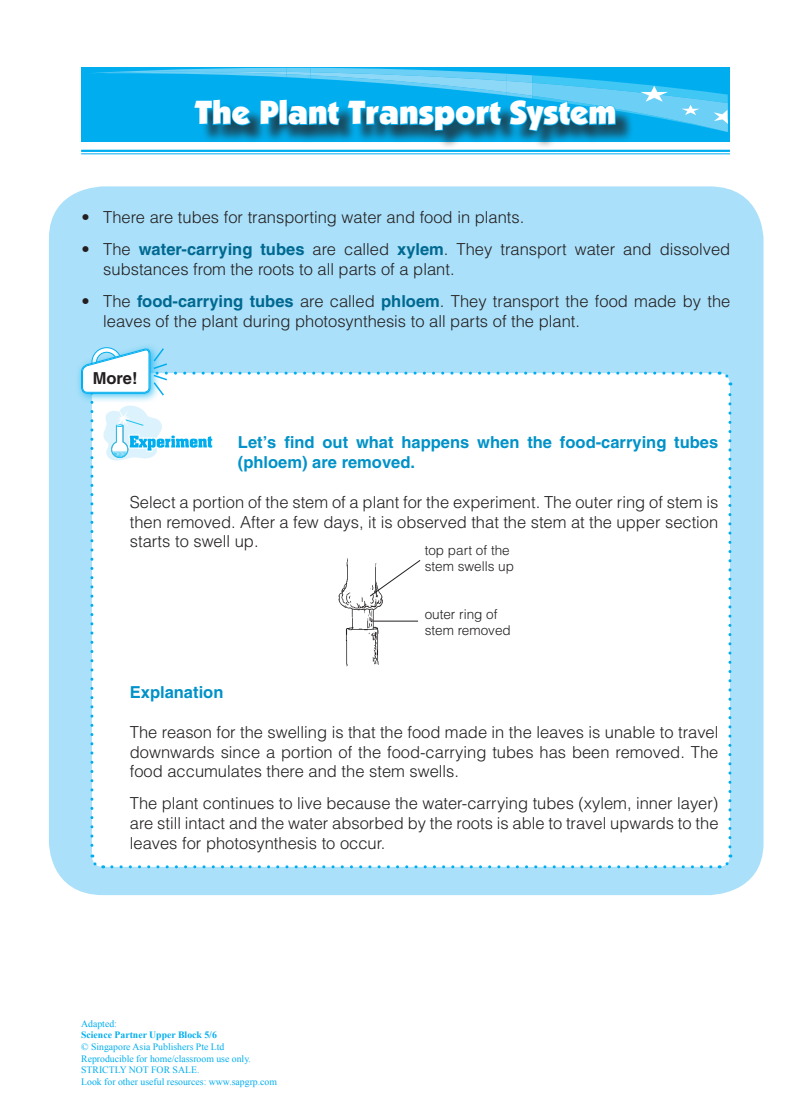
<style>
.page{position:relative;width:811px;height:1108px;background:#fff}
.page>*{position:absolute;margin:0;border:0;box-sizing:border-box;transform-origin:0 0}
.t1{font:33px "Boulder";color:#fff}
.main_text{font:300 16.5px/19.8px "Helvetica";color:#231f20;text-align:justify}
.New_bold{font:700 16.5px/19.8px "Helvetica";color:#0092c8}
.main_text-2{font:700 16.5px "Helvetica";color:#231f20}
.tizhu-1{font:300 13.5px/16.2px "Helvetica";color:#231f20}
.t2{font:9.75px/11.7px "Times New Roman";color:#00aeef}
.t3{font:700 9.75px "Times New Roman";color:#00aeef}
.s1{font-weight:700;color:#006991}
</style>
<div class="page">
<div style="left:49px;top:186px;width:714px;height:708px;background:#aae0f9;border-radius:53px"></div>
<div style="left:75px;top:343px;width:86px;height:61px;background:#00aeef;opacity:.75"></div>
<svg style="left:81px;top:346px;width:651px;height:523px;background:#f6fbfe"></svg>
<hr style="left:373px;top:620px;width:45px;height:1px;background:#231f20">
<img style="left:336px;top:553px;width:51px;height:116px">
<hr style="left:81px;top:150px;width:648px;height:2px;background:#00aeef">
<hr style="left:81px;top:153px;width:648px;height:1px;background:#00aeef">
<div style="left:81px;top:67px;width:648px;height:75px;background:#00aeef"></div>
<svg style="left:88px;top:68px;width:639px;height:82px"></svg>
<p class="t1" style="left:194px;top:94px;width:423px">The Plant Transport System</p>
<p class="main_text" style="left:82px;top:207px;width:444px">• There are tubes for transporting water and food in plants.</p>
<p class="main_text" style="left:103px;top:239px;width:628px;text-indent:-22px">• The <span class="s1">water-carrying tubes</span> are called <span class="s1">xylem</span>. They transport water and dissolved substances from the roots to all parts of a plant.</p>
<p class="main_text" style="left:103px;top:290px;width:628px;text-indent:-22px">• The <span class="s1">food-carrying tubes</span> are called <span class="s1">phloem</span>. They transport the food made by the leaves of the plant during photosynthesis to all parts of the plant.</p>
<p class="main_text-2" style="left:93px;top:367px;width:46px">More!</p>
<p class="New_bold" style="left:238px;top:432px;width:481px">Let’s find out what happens when the food-carrying tubes (phloem) are removed.</p>
<p class="main_text" style="left:130px;top:491px;width:589px">Select a portion of the stem of a plant for the experiment. The outer ring of stem is then removed. After a few days, it is observed that the stem at the upper section starts to swell up.</p>
<p class="tizhu-1" style="left:424px;top:541px;width:91px">top part of the stem swells up</p>
<p class="tizhu-1" style="left:424px;top:605px;width:88px">outer ring of stem removed</p>
<p class="New_bold" style="left:130px;top:682px;width:95px">Explanation</p>
<p class="main_text" style="left:130px;top:721px;width:589px">The reason for the swelling is that the food made in the leaves is unable to travel downwards since a portion of the food-carrying tubes has been removed. The food accumulates there and the stem swells.</p>
<p class="main_text" style="left:130px;top:792px;width:589px">The plant continues to live because the water-carrying tubes (xylem, inner layer) are still intact and the water absorbed by the roots is able to travel upwards to the leaves for photosynthesis to occur.</p>
<p class="t2" style="left:81px;top:1016px;width:37px">Adapted:</p>
<p class="t3" style="left:81px;top:1027px;width:137px">Science Partner Upper Block 5/6</p>
<p class="t2" style="left:81px;top:1040px;width:197px">© Singapore Asia Publishers Pte Ltd Reproducible for home/classroom use only.<br>STRICTLY NOT FOR SALE.<br>Look for other useful resources: www.sapgrp.com</p>
</div>
